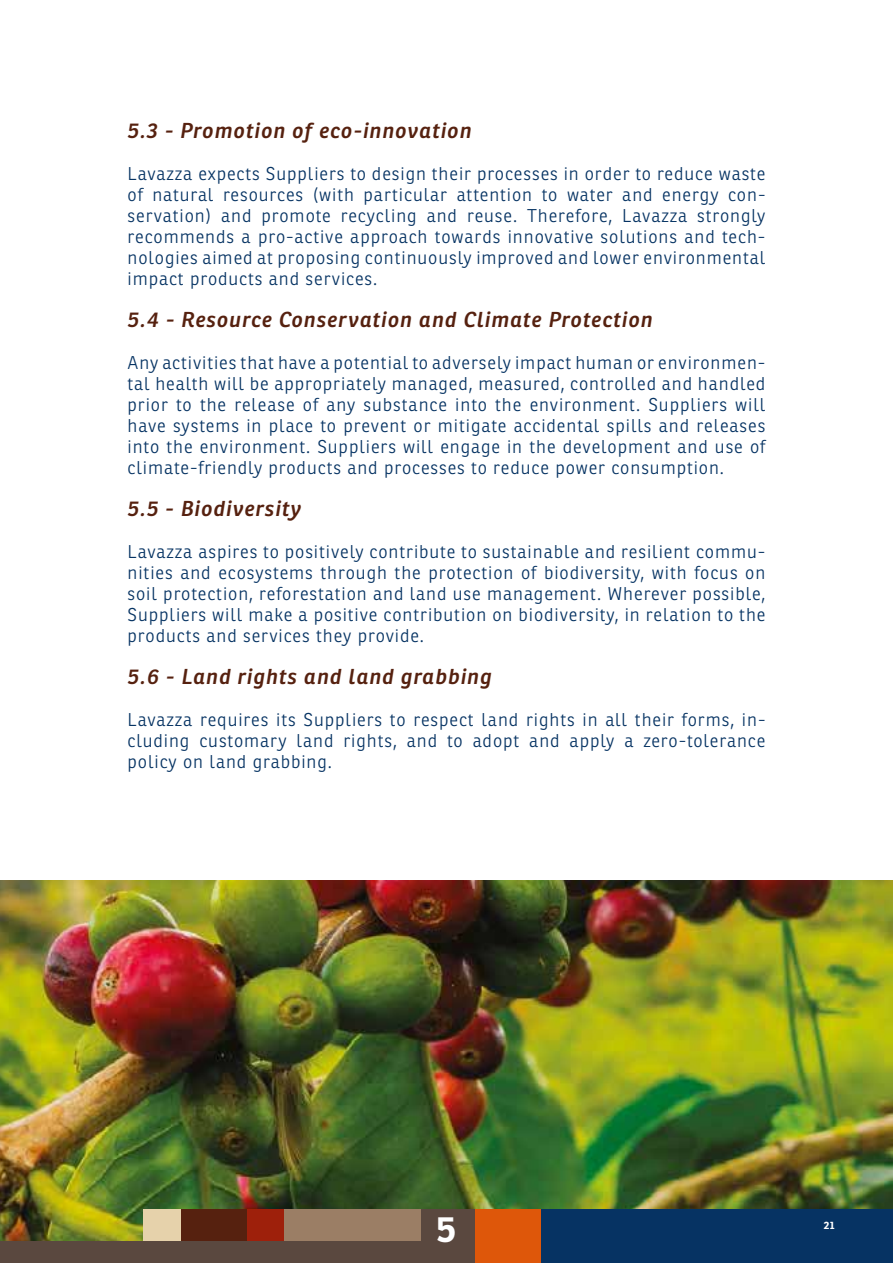
<style>
.page{position:relative;width:893px;height:1263px;background:#fff}
.page>*{position:absolute;margin:0;border:0;box-sizing:border-box;transform-origin:0 0}
.t1{font:700 36px "Ronnia";color:#fff}
.t2{font:italic 600 21px "Ronnia";letter-spacing:.05em;color:#56210f}
.t3{font:300 18px/21px "Ronnia";letter-spacing:.05em;color:#063363;text-align:justify}
.t4{font:700 10.5px "Ronnia";color:#fff}
</style>
<div class="page">
<img style="left:0;top:880px;width:893px;height:362px">
<div style="left:144px;top:1209px;width:37px;height:54px;background:#e6d2ab"></div>
<div style="left:421px;top:1209px;width:55px;height:54px;background:#5a483f"></div>
<div style="left:476px;top:1209px;width:65px;height:54px;background:#de570a"></div>
<div style="left:541px;top:1209px;width:352px;height:54px;background:#063363"></div>
<div style="left:247px;top:1209px;width:37px;height:54px;background:#9e200b"></div>
<div style="left:284px;top:1209px;width:137px;height:54px;background:#9b7e65"></div>
<div style="left:181px;top:1209px;width:66px;height:54px;background:#56210f"></div>
<div style="left:0;top:1242px;width:423px;height:21px;background:#5a483f"></div>
<p class="t2" style="left:128px;top:117px;width:345px">5.3 - Promotion of eco-innovation</p>
<p class="t3" style="left:128px;top:163px;width:639px">Lavazza expects Suppliers to design their processes in order to reduce waste of natural resources (with particular attention to water and energy con&shy;servation) and promote recycling and reuse. Therefore, Lavazza strongly recommends a pro-active approach towards innovative solutions and tech&shy;nologies aimed at proposing continuously improved and lower environmental impact products and services.</p>
<p class="t2" style="left:128px;top:306px;width:527px">5.4 - Resource Conservation and Climate Protection</p>
<p class="t3" style="left:128px;top:352px;width:639px">Any activities that have a potential to adversely impact human or environmen&shy;tal health will be appropriately managed, measured, controlled and handled prior to the release of any substance into the environment. Suppliers will have systems in place to prevent or mitigate accidental spills and releases into the environment. Suppliers will engage in the development and use of climate-friendly products and processes to reduce power consumption.</p>
<p class="t2" style="left:128px;top:495px;width:175px">5.5 - Biodiversity</p>
<p class="t3" style="left:128px;top:541px;width:639px">Lavazza aspires to positively contribute to sustainable and resilient commu&shy;nities and ecosystems through the protection of biodiversity, with focus on soil protection, reforestation and land use management. Wherever possible, Suppliers will make a positive contribution on biodiversity, in relation to the products and services they provide.</p>
<p class="t2" style="left:128px;top:663px;width:366px">5.6 - Land rights and land grabbing</p>
<p class="t3" style="left:128px;top:709px;width:639px">Lavazza requires its Suppliers to respect land rights in all their forms, in&shy;cluding customary land rights, and to adopt and apply a zero-tolerance policy on land grabbing.</p>
<h1 class="t1" style="left:436px;top:1206px;width:21px">5</h1>
<p class="t4" style="left:824px;top:1218px;width:13px">21</p>
</div>
